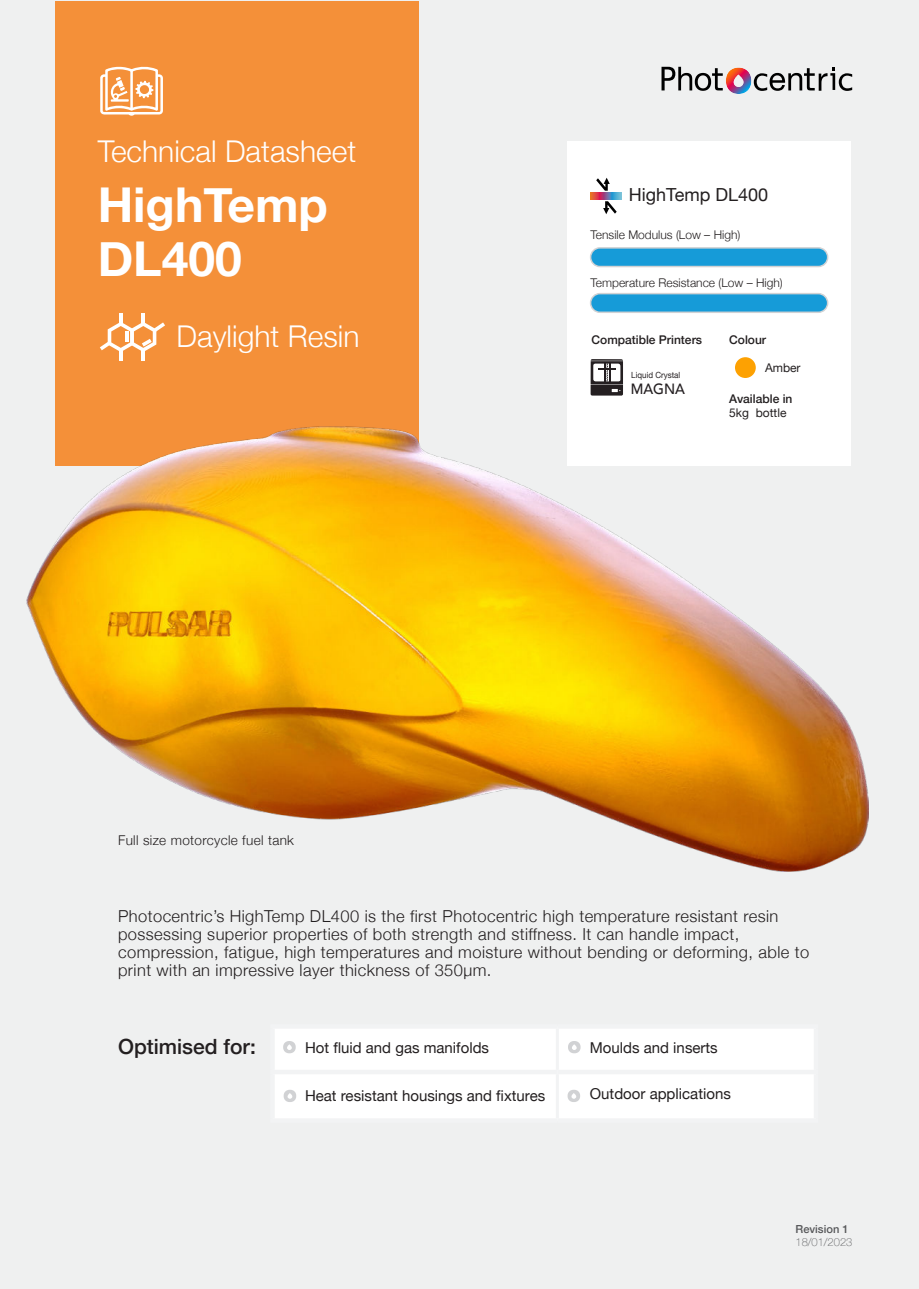
<style>
.page{position:relative;width:919px;height:1289px;background:#fff}
.page>*{position:absolute;margin:0;border:0;box-sizing:border-box;transform-origin:0 0}
.t1{font:700 48px/54px "Helvetica Neue";color:#fff}
.t2{font:300 30px "Helvetica Neue";color:#fff}
.t3{font:500 21px "Helvetica Neue";color:#231f20}
.t4{font:18px "Helvetica Neue";color:#231f20}
.t5{font:300 16.5px/18px "Helvetica Neue";letter-spacing:.025em;color:#231f20}
.t6{font:15px "Helvetica Neue";color:#231f20}
.t7{font:500 14.85px "Avenir";color:#241f21;scale:.94 1}
.t8{font:300 13.5px "Helvetica Neue";letter-spacing:.025em;color:#231f20}
.t9{font:300 12px "Helvetica Neue";color:#231f20}
.t10{font:500 12px "Helvetica Neue";color:#231f20}
.t11{font:12px "Helvetica Neue";color:#231f20}
.t12{font:100 11.1px "Helvetica Neue";color:#57585a}
.t13{font:500 11.1px "Helvetica Neue";color:#57585a}
.t14{font:8.55px "Helvetica Neue";color:#241f21;scale:.94 1}
</style>
<div class="page">
<div style="left:0;top:0;width:918px;height:1288px;background:#eff0f0"></div>
<div style="left:567px;top:141px;width:284px;height:325px;background:#fff"></div>
<div style="left:590px;top:293px;width:237px;height:19px;background:#169bd8;border-radius:9px"></div>
<div style="left:589px;top:293px;width:239px;height:20px;border:2px solid #d1d2d4;border-radius:9px"></div>
<div style="left:590px;top:248px;width:237px;height:18px;background:#169bd8;border-radius:9px"></div>
<div style="left:589px;top:247px;width:239px;height:20px;border:2px solid #d1d2d4;border-radius:9px"></div>
<div style="left:735px;top:357px;width:20px;height:21px;background:#fda102;border-radius:50%"></div>
<svg style="left:661px;top:67px;width:191px;height:27px"></svg>
<div style="left:55px;top:1px;width:364px;height:465px;background:#f49039"></div>
<svg style="left:100px;top:313px;width:65px;height:48px"></svg>
<svg style="left:100px;top:66px;width:63px;height:50px"></svg>
<svg style="left:590px;top:359px;width:33px;height:36px"></svg>
<div style="left:275px;top:1029px;width:538px;height:89px;background:#fff"></div>
<hr style="left:556px;top:1028px;width:3px;height:41px;background:#f2f3f4">
<hr style="left:556px;top:1074px;width:3px;height:44px;background:#f2f3f4">
<hr style="left:270px;top:1024px;width:287px;height:4px;background:#f2f3f4">
<div style="left:270px;top:1028px;width:5px;height:41px;background:#f2f3f4"></div>
<hr style="left:557px;top:1024px;width:261px;height:4px;background:#f2f3f4">
<div style="left:813px;top:1028px;width:5px;height:41px;background:#f2f3f4"></div>
<div style="left:270px;top:1069px;width:287px;height:5px;background:#f2f3f4"></div>
<div style="left:270px;top:1074px;width:5px;height:44px;background:#f2f3f4"></div>
<div style="left:557px;top:1069px;width:261px;height:5px;background:#f2f3f4"></div>
<div style="left:813px;top:1074px;width:5px;height:44px;background:#f2f3f4"></div>
<hr style="left:270px;top:1118px;width:287px;height:4px;background:#f2f3f4">
<hr style="left:557px;top:1118px;width:261px;height:4px;background:#f2f3f4">
<svg style="left:283px;top:1040px;width:13px;height:13px"></svg>
<svg style="left:568px;top:1040px;width:12px;height:13px"></svg>
<svg style="left:283px;top:1089px;width:13px;height:13px"></svg>
<svg style="left:590px;top:193px;width:31px;height:7px"></svg>
<svg style="left:596px;top:178px;width:13px;height:13px"></svg>
<svg style="left:603px;top:201px;width:13px;height:13px"></svg>
<img style="left:26px;top:426px;width:842px;height:445px">
<svg style="left:567px;top:1089px;width:13px;height:13px"></svg>
<h2 class="t2" style="left:98px;top:140px;width:260px">Technical Datasheet</h2>
<h1 class="t1" style="left:98px;top:182px;width:232px">HighTemp<br>DL400</h1>
<h2 class="t2" style="left:176px;top:325px;width:184px">Daylight Resin</h2>
<p class="t8" style="left:118px;top:834px;width:177px">Full size motorcycle fuel tank</p>
<p class="t4" style="left:629px;top:188px;width:141px">HighTemp DL400</p>
<p class="t9" style="left:590px;top:230px;width:151px">Tensile Modulus (Low – High)</p>
<p class="t9" style="left:590px;top:278px;width:194px">Temperature Resistance (Low – High)</p>
<p class="t10" style="left:591px;top:335px;width:112px">Compatible Printers</p>
<p class="t10" style="left:729px;top:335px;width:38px">Colour</p>
<p class="t14" style="left:631px;top:371px;width:54px">Liquid Crystal</p>
<p class="t7" style="left:630px;top:380px;width:59px">MAGNA</p>
<p class="t11" style="left:765px;top:363px;width:37px">Amber</p>
<p class="t10" style="left:729px;top:394px;width:65px">Available in</p>
<p class="t11" style="left:729px;top:408px;width:59px">5kg bottle</p>
<p class="t5" style="left:118px;top:908px;width:692px">Photocentric’s HighTemp DL400 is the first Photocentric high temperature resistant resin possessing superior properties of both strength and stiffness. It can handle impact, compression, fatigue, high temperatures and moisture without bending or deforming, able to print with an impressive layer thickness of 350µm.</p>
<p class="t3" style="left:118px;top:1038px;width:139px">Optimised for:</p>
<p class="t6" style="left:305px;top:1037px;width:185px">Hot fluid and gas manifolds</p>
<p class="t6" style="left:590px;top:1037px;width:129px">Moulds and inserts</p>
<p class="t6" style="left:305px;top:1084px;width:242px">Heat resistant housings and fixtures</p>
<p class="t6" style="left:590px;top:1082px;width:142px">Outdoor applications</p>
<p class="t13" style="left:795px;top:1224px;width:55px">Revision 1</p>
<p class="t12" style="left:795px;top:1238px;width:58px">18/01/2023</p>
</div>
